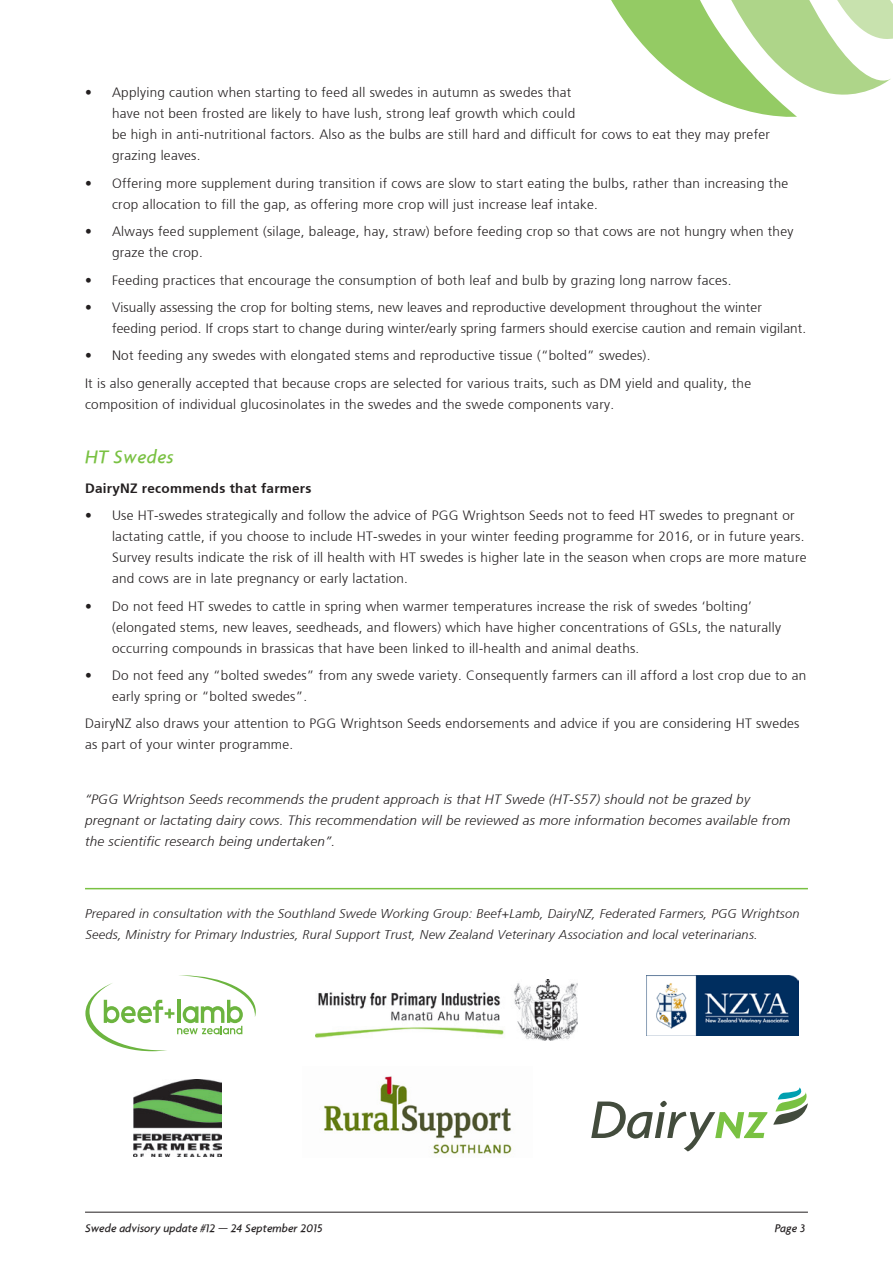
<style>
.page{position:relative;width:893px;height:1263px;background:#fff}
.page>*{position:absolute;margin:0;border:0;box-sizing:border-box;transform-origin:0 0}
.Bullet_points{font:italic 500 19.5px "Agenda";letter-spacing:.02em;color:#79c142}
.Bullet_points-2{font:300 13.5px/21px "Frutiger";letter-spacing:.02em;color:#231f20}
.Bullet_points-3{font:italic 300 13.5px/21px "Frutiger";letter-spacing:.02em;color:#231f20}
.Bullet_points-4{font:700 13.5px "Frutiger";letter-spacing:.02em;color:#231f20}
.Bullet_points-5{font:italic 300 12.75px/21px "Frutiger";letter-spacing:.02em;color:#231f20}
.t1{font:italic 500 12px "Agenda";color:#231f20}
</style>
<div class="page">
<hr style="left:85px;top:1212px;width:723px;height:1px;background:#231f20">
<svg style="left:773px;top:1087px;width:35px;height:38px"></svg>
<svg style="left:591px;top:1101px;width:176px;height:50px"></svg>
<img style="left:647px;top:976px;width:151px;height:60px">
<img style="left:134px;top:1079px;width:87px;height:77px">
<svg style="left:85px;top:975px;width:171px;height:76px"></svg>
<img style="left:315px;top:980px;width:263px;height:60px">
<hr style="left:85px;top:888px;width:723px;height:1px;background:#79c142">
<img style="left:323px;top:1076px;width:189px;height:80px">
<svg style="left:611px;top:0;width:282px;height:117px"></svg>
<p class="Bullet_points-2" style="left:112px;top:82px;width:659px;text-indent:-27px">• Applying caution when starting to feed all swedes in autumn as swedes that<br>have not been frosted are likely to have lush, strong leaf growth which could<br>be high in anti-nutritional factors. Also as the bulbs are still hard and difficult for cows to eat they may prefer grazing leaves.</p>
<p class="Bullet_points-2" style="left:112px;top:173px;width:678px;text-indent:-27px">• Offering more supplement during transition if cows are slow to start eating the bulbs, rather than increasing the crop allocation to fill the gap, as offering more crop will just increase leaf intake.</p>
<p class="Bullet_points-2" style="left:112px;top:221px;width:683px;text-indent:-27px">• Always feed supplement (silage, baleage, hay, straw) before feeding crop so that cows are not hungry when they graze the crop.</p>
<p class="Bullet_points-2" style="left:85px;top:270px;width:648px">• Feeding practices that encourage the consumption of both leaf and bulb by grazing long narrow faces.</p>
<p class="Bullet_points-2" style="left:112px;top:297px;width:696px;text-indent:-27px">• Visually assessing the crop for bolting stems, new leaves and reproductive development throughout the winter feeding period. If crops start to change during winter/early spring farmers should exercise caution and remain vigilant.</p>
<p class="Bullet_points-2" style="left:85px;top:345px;width:567px">• Not feeding any swedes with elongated stems and reproductive tissue (“bolted” swedes).</p>
<p class="Bullet_points-2" style="left:85px;top:373px;width:668px">It is also generally accepted that because crops are selected for various traits, such as DM yield and quality, the composition of individual glucosinolates in the swedes and the swede components vary.</p>
<p class="Bullet_points" style="left:85px;top:445px;width:90px">HT Swedes</p>
<p class="Bullet_points-4" style="left:85px;top:480px;width:228px">DairyNZ recommends that farmers</p>
<p class="Bullet_points-2" style="left:112px;top:505px;width:696px;text-indent:-27px">• Use HT-swedes strategically and follow the advice of PGG Wrightson Seeds not to feed HT swedes to pregnant or lactating cattle, if you choose to include HT-swedes in your winter feeding programme for 2016, or in future years.<br>Survey results indicate the risk of ill health with HT swedes is higher late in the season when crops are more mature and cows are in late pregnancy or early lactation.</p>
<p class="Bullet_points-2" style="left:112px;top:596px;width:671px;text-indent:-27px">• Do not feed HT swedes to cattle in spring when warmer temperatures increase the risk of swedes ‘bolting’ (elongated stems, new leaves, seedheads, and flowers) which have higher concentrations of GSLs, the naturally occurring compounds in brassicas that have been linked to ill-health and animal deaths.</p>
<p class="Bullet_points-2" style="left:112px;top:665px;width:696px;text-indent:-27px">• Do not feed any “bolted swedes” from any swede variety. Consequently farmers can ill afford a lost crop due to an early spring or “bolted swedes”.</p>
<p class="Bullet_points-2" style="left:85px;top:713px;width:716px">DairyNZ also draws your attention to PGG Wrightson Seeds endorsements and advice if you are considering HT swedes as part of your winter programme.</p>
<p class="Bullet_points-3" style="left:85px;top:789px;width:707px">“PGG Wrightson Seeds recommends the prudent approach is that HT Swede (HT-S57) should not be grazed by pregnant or lactating dairy cows. This recommendation will be reviewed as more information becomes available from the scientific research being undertaken”.</p>
<p class="Bullet_points-5" style="left:85px;top:904px;width:716px">Prepared in consultation with the Southland Swede Working Group: Beef+Lamb, DairyNZ, Federated Farmers, PGG Wrightson<br>Seeds, Ministry for Primary Industries, Rural Support Trust, New Zealand Veterinary Association and local veterinarians.</p>
<p class="t1" style="left:85px;top:1220px;width:239px">Swede advisory update #12 — 24 September 2015</p>
<p class="t1" style="left:775px;top:1220px;width:32px">Page 3</p>
</div>
